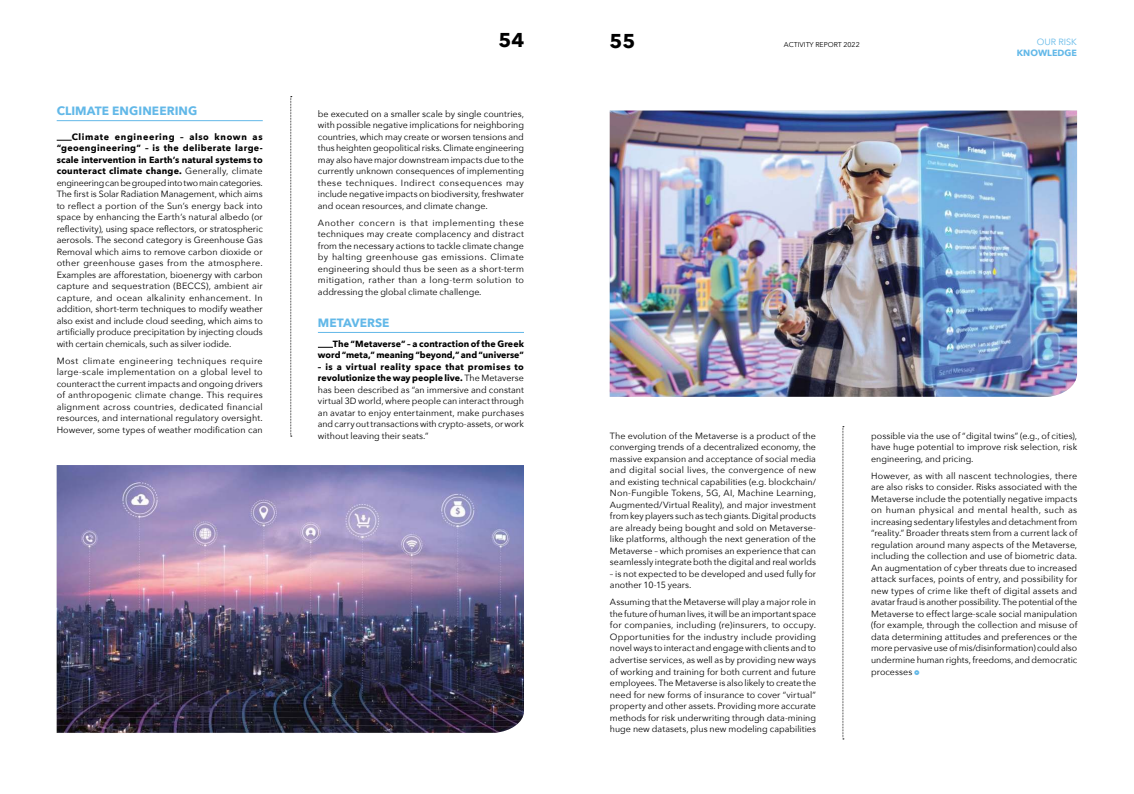
<style>
.page{position:relative;width:1134px;height:794px;background:#fff}
.page>*{position:absolute;margin:0;border:0;box-sizing:border-box;transform-origin:0 0}
.t1{font:700 20px "Avenir Next";color:#000}
.t2{font:700 12px "Avenir Next";letter-spacing:.005em;color:#62b8e8}
.t3{font:9px/11.5px "Avenir Next";color:#000;text-align:justify}
.t4{font:700 9px/11.5px "Avenir Next";letter-spacing:.005em;color:#000;text-align:right}
.t5{font:700 9px "Avenir Next";color:#62b8e8}
.t6{font:9px "Avenir Next";color:#62b8e8}
.t7{font:7px "Avenir Next";color:#000}
.s1{font-weight:700}
.s2{color:#62b8e8}
</style>
<div class="page">
<hr style="left:57px;top:120px;width:206px;height:1px;background:#62b8e8">
<svg style="left:57px;top:140px;width:15px;height:1px"></svg>
<svg style="left:843px;top:426px;width:1px;height:313px"></svg>
<svg style="left:291px;top:96px;width:1px;height:341px"></svg>
<hr style="left:318px;top:332px;width:206px;height:1px;background:#62b8e8">
<svg style="left:318px;top:347px;width:15px;height:1px"></svg>
<img style="left:57px;top:465px;width:467px;height:268px">
<img style="left:610px;top:111px;width:467px;height:286px">
<h2 class="t2" style="left:57px;top:105px;width:142px">CLIMATE ENGINEERING</h2>
<p class="t3" style="left:57px;top:131px;width:208px;text-indent:15px"><span class="s1">Climate engineering – also known as “geoengineering” – is the deliberate large&shy;scale intervention in Earth’s natural systems to counteract climate change.</span> Generally, climate engineering can be grouped into two main categories.<br>The first is Solar Radiation Management, which aims to reflect a portion of the Sun’s energy back into space by enhancing the Earth’s natural albedo (or reflectivity), using space reflectors, or stratospheric aerosols. The second category is Greenhouse Gas Removal which aims to remove carbon dioxide or other greenhouse gases from the atmosphere.<br>Examples are afforestation, bioenergy with carbon capture and sequestration (BECCS), ambient air capture, and ocean alkalinity enhancement. In addition, short-term techniques to modify weather also exist and include cloud seeding, which aims to artificially produce precipitation by injecting clouds with certain chemicals, such as silver iodide.</p>
<p class="t3" style="left:57px;top:354px;width:208px">Most climate engineering techniques require large-scale implementation on a global level to counteract the current impacts and ongoing drivers of anthropogenic climate change. This requires alignment across countries, dedicated financial resources, and international regulatory oversight.<br>However, some types of weather modification can</p>
<h1 class="t1" style="left:499px;top:32px;width:27px">54</h1>
<h1 class="t1" style="left:609px;top:33px;width:27px">55</h1>
<p class="t7" style="left:784px;top:41px;width:77px">ACTIVITY REPORT 2022</p>
<p class="t6" style="left:1037px;top:34px;width:42px">OUR RISK</p>
<p class="t5" style="left:1017px;top:49px;width:61px">KNOWLEDGE</p>
<p class="t3" style="left:318px;top:108px;width:208px">be executed on a smaller scale by single countries, with possible negative implications for neighboring countries, which may create or worsen tensions and thus heighten geopolitical risks. Climate engineering may also have major downstream impacts due to the currently unknown consequences of implementing these techniques. Indirect consequences may include negative impacts on biodiversity, freshwater and ocean resources, and climate change.</p>
<p class="t3" style="left:318px;top:217px;width:208px">Another concern is that implementing these techniques may create complacency and distract from the necessary actions to tackle climate change by halting greenhouse gas emissions. Climate engineering should thus be seen as a short-term mitigation, rather than a long-term solution to addressing the global climate challenge.</p>
<h2 class="t2" style="left:318px;top:317px;width:73px">METAVERSE</h2>
<p class="t4" style="left:318px;top:337px;width:208px">The “Metaverse” – a contraction of the Greek word “meta,” meaning “beyond,” and “universe”</p>
<p class="t3" style="left:318px;top:360px;width:208px"><span class="s1">– is a virtual reality space that promises to revolutionize the way people live.</span> The Metaverse has been described as “an immersive and constant virtual 3D world, where people can interact through an avatar to enjoy entertainment, make purchases and carry out transactions with crypto-assets, or work without leaving their seats.”</p>
<p class="t3" style="left:610px;top:429px;width:208px">The evolution of the Metaverse is a product of the converging trends of a decentralized economy, the massive expansion and acceptance of social media and digital social lives, the convergence of new and existing technical capabilities (e.g. blockchain/ Non-Fungible Tokens, 5G, AI, Machine Learning, Augmented/Virtual Reality), and major investment from key players such as tech giants. Digital products are already being bought and sold on Metaverse&shy;like platforms, although the next generation of the Metaverse – which promises an experience that can seamlessly integrate both the digital and real worlds</p>
<p class="t3" style="left:610px;top:568px;width:208px">– is not expected to be developed and used fully for another 10-15 years.</p>
<p class="t3" style="left:610px;top:596px;width:208px">Assuming that the Metaverse will play a major role in the future of human lives, it will be an important space for companies, including (re)insurers, to occupy.<br>Opportunities for the industry include providing novel ways to interact and engage with clients and to advertise services, as well as by providing new ways of working and training for both current and future employees. The Metaverse is also likely to create the need for new forms of insurance to cover “virtual” property and other assets. Providing more accurate methods for risk underwriting through data-mining huge new datasets, plus new modeling capabilities</p>
<p class="t3" style="left:871px;top:430px;width:208px">possible via the use of “digital twins” (e.g., of cities), have huge potential to improve risk selection, risk engineering, and pricing.</p>
<p class="t3" style="left:871px;top:470px;width:208px">However, as with all nascent technologies, there are also risks to consider. Risks associated with the Metaverse include the potentially negative impacts on human physical and mental health, such as increasing sedentary lifestyles and detachment from “reality.” Broader threats stem from a current lack of regulation around many aspects of the Metaverse, including the collection and use of biometric data.<br>An augmentation of cyber threats due to increased attack surfaces, points of entry, and possibility for new types of crime like theft of digital assets and avatar fraud is another possibility. The potential of the Metaverse to effect large-scale social manipulation (for example, through the collection and misuse of data determining attitudes and preferences or the more pervasive use of mis/disinformation) could also undermine human rights, freedoms, and democratic processes <span class="s2">•</span></p>
</div>
